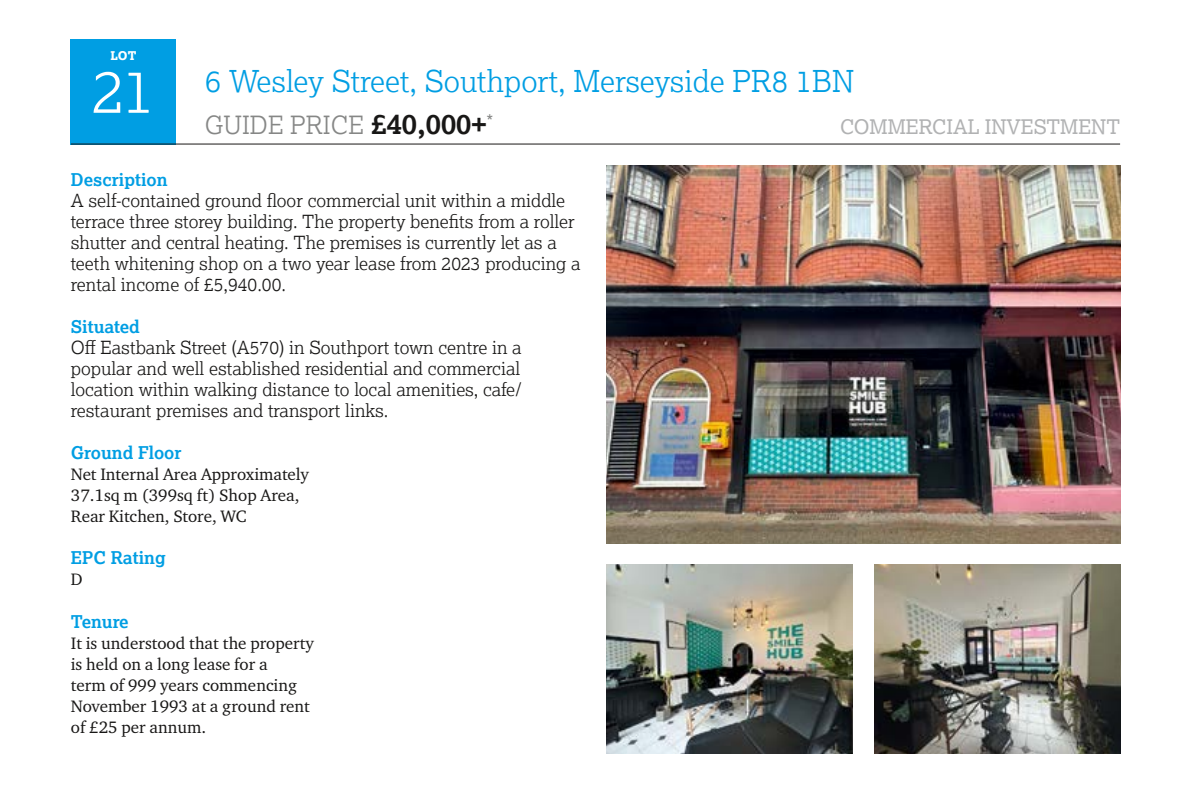
<style>
.page{position:relative;width:1191px;height:812px;background:#fff}
.page>*{position:absolute;margin:0;border:0;box-sizing:border-box;transform-origin:0 0}
.t1{font:300 60px "Lexia";color:#fff}
.t2{font:300 30px "Lexia";color:#009ee3}
.t3{font:300 25px "Lexia";color:#868786}
.t4{font:20px "Lexia";color:#b1b2b3}
.t5{font:300 18px/21px "Lexia";color:#181716}
.t6{font:700 17.6px "Lexia";color:#009ee3}
.t7{font:17px/21px "Charter ITC Pro";color:#181716}
.t8{font:800 12px "Lexia";color:#fff}
.s1{font-weight:700;font-size:28px;color:#181716}
</style>
<div class="page">
<div style="left:71px;top:39px;width:105px;height:105px;background:#009ee3"></div>
<hr style="left:71px;top:144px;width:1049px;height:1px;background:#181716">
<img style="left:607px;top:564px;width:245px;height:189px">
<img style="left:607px;top:165px;width:513px;height:378px">
<img style="left:874px;top:564px;width:246px;height:189px">
<p class="t8" style="left:110px;top:48px;width:28px">LOT</p>
<h1 class="t1" style="left:92px;top:53px;width:64px">21</h1>
<h2 class="t2" style="left:205px;top:62px;width:651px">6 Wesley Street, Southport, Merseyside PR8 1BN</h2>
<h3 class="t3" style="left:205px;top:109px;width:290px">GUIDE PRICE <span class="s1">£40,000+</span><sup>*</sup></h3>
<p class="t4" style="left:840px;top:114px;width:281px">COMMERCIAL INVESTMENT</p>
<p class="t6" style="left:71px;top:169px;width:98px">Description</p>
<p class="t5" style="left:71px;top:190px;width:511px">A self-contained ground floor commercial unit within a middle terrace three storey building. The property benefits from a roller shutter and central heating. The premises is currently let as a teeth whitening shop on a two year lease from 2023 producing a rental income of £5,940.00.</p>
<p class="t6" style="left:71px;top:316px;width:71px">Situated</p>
<p class="t5" style="left:71px;top:337px;width:452px;text-align:justify">Off Eastbank Street (A570) in Southport town centre in a popular and well established residential and commercial location within walking distance to local amenities, cafe/ restaurant premises and transport links.</p>
<p class="t6" style="left:71px;top:442px;width:112px">Ground Floor</p>
<p class="t7" style="left:71px;top:464px;width:239px">Net Internal Area Approximately<br>37.1sq m (399sq ft) Shop Area,<br>Rear Kitchen, Store, WC</p>
<p class="t6" style="left:71px;top:547px;width:96px">EPC Rating</p>
<p class="t7" style="left:71px;top:569px;width:13px">D</p>
<p class="t6" style="left:71px;top:610px;width:59px">Tenure</p>
<p class="t7" style="left:71px;top:632px;width:245px">It is understood that the property is held on a long lease for a<br>term of 999 years commencing<br>November 1993 at a ground rent of £25 per annum.</p>
</div>
